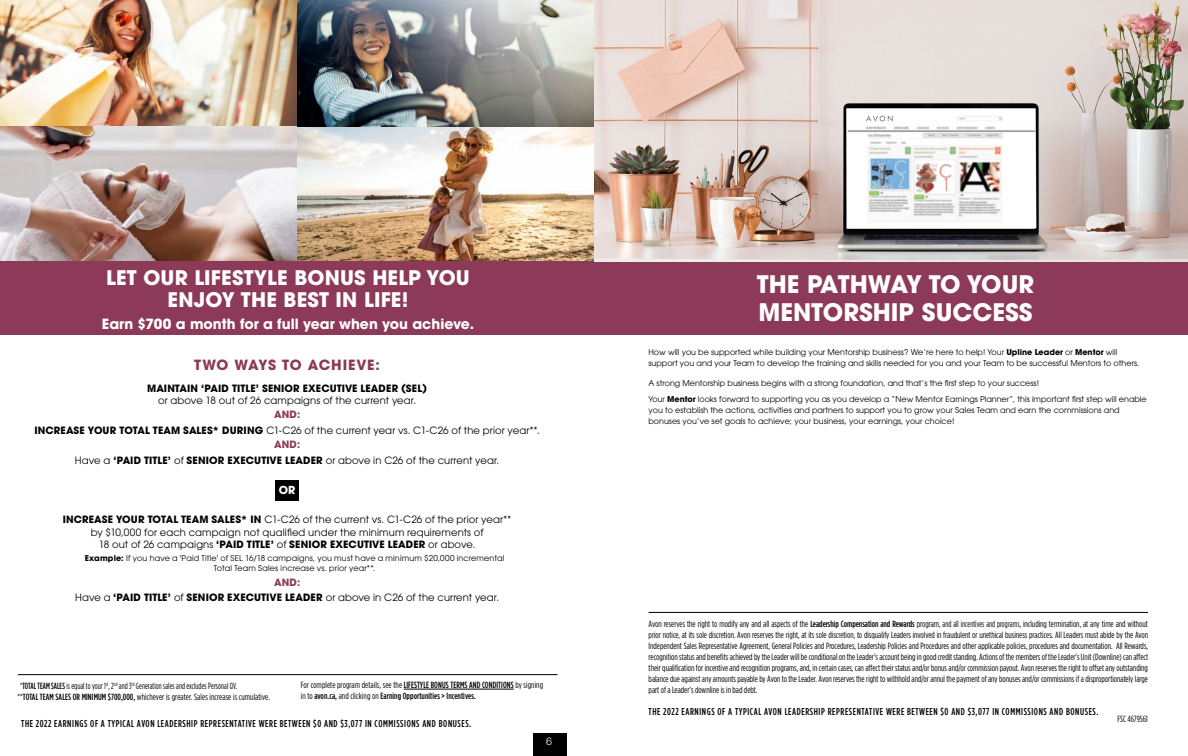
<style>
.page{position:relative;width:1188px;height:756px;background:#fff}
.page>*{position:absolute;margin:0;border:0;box-sizing:border-box;transform-origin:0 0}
.t1{font:700 24px/28px "ITC Avant Garde Pro";color:#fff}
.t2{font:700 20px/22px "ITC Avant Garde Pro";letter-spacing:.01em;color:#fff;text-align:center}
.t3{font:700 14px "ITC Avant Garde Pro";color:#fff}
.t4{font:700 14px "ITC Avant Garde Pro";letter-spacing:.05em;color:#8c3856}
.t5{font:700 11px "ITC Avant Garde Pro";color:#fff}
.t6{font:300 10.6px "Helvetica Neue LT Std";color:#fff}
.t7{font:10px/15.3px "ITC Avant Garde Pro";letter-spacing:.01em;color:#000;text-align:center}
.t8{font:500 10px "Gotham Condensed";letter-spacing:.06em;color:#000}
.t9{font:700 10px "ITC Avant Garde Pro";letter-spacing:.01em;color:#000}
.t10{font:9px/11px "Gotham Condensed";letter-spacing:.005em;color:#000;text-align:justify}
.t11{font:9px/11px "Gotham Condensed";letter-spacing:.005em;color:#000;scale:.88 1}
.t12{font:500 9px/11px "Gotham Condensed";letter-spacing:.01em;color:#000}
.t13{font:8px/11px "ITC Avant Garde Pro";color:#000}
.t14{font:8px/10px "ITC Avant Garde Pro";letter-spacing:.02em;color:#000;text-align:center}
.s1{font-weight:700;color:#8c3a57}
.s2{font-weight:700}
.s3{font-weight:400}
.s4{font-weight:500}
</style>
<div class="page">
<img style="left:0;top:0;width:594px;height:262px">
<div style="left:0;top:262px;width:1188px;height:73px;background:#8c3a57"></div>
<div style="left:276px;top:480px;width:23px;height:21px;background:#000"></div>
<hr style="left:18px;top:674px;width:539px;height:1px;background:#000">
<hr style="left:404px;top:689px;width:110px;height:1px;background:#000">
<div style="left:533px;top:733px;width:33px;height:23px;background:#000"></div>
<hr style="left:649px;top:612px;width:499px;height:1px;background:#000">
<img style="left:594px;top:0;width:594px;height:262px">
<img style="left:297px;top:0;width:297px;height:126px">
<h2 class="t2" style="left:106px;top:267px;width:365px">LET OUR LIFESTYLE BONUS HELP YOU<br>ENJOY THE BEST IN LIFE!</h2>
<h3 class="t3" style="left:102px;top:315px;width:374px">Earn $700 a month for a full year when you achieve.</h3>
<h3 class="t4" style="left:194px;top:355px;width:187px">TWO WAYS TO ACHIEVE:</h3>
<p class="t9" style="left:147px;top:382px;width:281px">MAINTAIN ‘PAID TITLE’ SENIOR EXECUTIVE LEADER (SEL)</p>
<p class="t7" style="left:158px;top:393px;width:259px">or above 18 out of 26 campaigns of the current year.</p>
<p class="t7" style="left:34px;top:407px;width:507px"><span class="s1">AND:<br></span><span class="s2">INCREASE YOUR TOTAL TEAM SALES* DURING</span> C1-C26 of the current year vs. C1-C26 of the prior year**.</p>
<p class="t7" style="left:75px;top:437px;width:426px"><span class="s1">AND:<br></span>Have a <span class="s2">‘PAID TITLE’</span> of <span class="s2">SENIOR EXECUTIVE LEADER</span> or above in C26 of the current year.</p>
<p class="t5" style="left:279px;top:482px;width:18px">OR</p>
<p class="t7" style="left:63px;top:512px;width:450px;line-height:13px"><span class="s2">INCREASE YOUR TOTAL TEAM SALES* IN</span> C1-C26 of the current vs. C1-C26 of the prior year** by $10,000 for each campaign not qualified under the minimum requirements of</p>
<p class="t9" style="left:99px;top:537px;width:378px"><span class="s3">18 out of 26 campaigns</span> ‘PAID TITLE’ <span class="s3">of</span> SENIOR EXECUTIVE LEADER <span class="s3">or above.</span></p>
<p class="t14" style="left:85px;top:553px;width:421px"><span class="s2">Example:</span> If you have a 'Paid Title' of SEL 16/18 campaigns, you must have a minimum $20,000 incremental<br>Total Team Sales increase vs. prior year**.</p>
<p class="t7" style="left:75px;top:575px;width:426px"><span class="s1">AND:<br></span>Have a <span class="s2">‘PAID TITLE’</span> of <span class="s2">SENIOR EXECUTIVE LEADER</span> or above in C26 of the current year.</p>
<p class="t11" style="left:17px;top:680px;width:288px;text-indent:3px">*<span class="s4">TOTAL TEAM SALES</span> is equal to your 1<sup>st</sup>, 2<sup>nd</sup> and 3<sup>rd</sup> Generation sales and excludes Personal QV.<br>**<span class="s4">TOTAL TEAM SALES OR MINIMUM $700,000,</span> whichever is greater. Sales increase is cumulative.</p>
<p class="t12" style="left:301px;top:679px;width:244px"><span class="s3">For complete program details, see the</span> LIFESTYLE BONUS TERMS AND CONDITIONS <span class="s3">by signing in to</span> avon.ca, <span class="s3">and clicking on</span> Earning Opportunities &gt; Incentives.</p>
<p class="t8" style="left:21px;top:718px;width:451px">THE 2022 EARNINGS OF A TYPICAL AVON LEADERSHIP REPRESENTATIVE WERE BETWEEN $0 AND $3,077 IN COMMISSIONS AND BONUSES.</p>
<p class="t6" style="left:546px;top:735px;width:7px">6</p>
<h1 class="t1" style="left:757px;top:270px;width:279px">THE PATHWAY TO YOUR<br>MENTORSHIP SUCCESS</h1>
<p class="t13" style="left:648px;top:347px;width:492px">How will you be supported while building your Mentorship business? We’re here to help! Your <span class="s2">Upline Leader</span> or <span class="s2">Mentor</span> will support you and your Team to develop the training and skills needed for you and your Team to be successful Mentors to others.</p>
<p class="t13" style="left:648px;top:375px;width:500px;line-height:15.5px">A strong Mentorship business begins with a strong foundation, and that’s the first step to your success!<br>Your <span class="s2">Mentor</span> looks forward to supporting you as you develop a “New Mentor Earnings Planner”, this important first step will enable</p>
<p class="t13" style="left:648px;top:404px;width:473px">you to establish the actions, activities and partners to support you to grow your Sales Team and earn the commissions and bonuses you’ve set goals to achieve; your business, your earnings, your choice!</p>
<p class="t10" style="left:649px;top:618px;width:501px">Avon reserves the right to modify any and all aspects of the <span class="s4">Leadership Compensation and Rewards</span> program, and all incentives and programs, including termination, at any time and without prior notice, at its sole discretion. Avon reserves the right, at its sole discretion, to disqualify Leaders involved in fraudulent or unethical business practices. All Leaders must abide by the Avon Independent Sales Representative Agreement, General Policies and Procedures, Leadership Policies and Procedures and other applicable policies, procedures and documentation. All Rewards, recognition status and benefits achieved by the Leader will be conditional on the Leader’s account being in good credit standing. Actions of the members of the Leader’s Unit (Downline) can affect their qualification for incentive and recognition programs, and, in certain cases, can affect their status and/or bonus and/or commission payout. Avon reserves the right to offset any outstanding balance due against any amounts payable by Avon to the Leader. Avon reserves the right to withhold and/or annul the payment of any bonuses and/or commissions if a disproportionately large part of a Leader’s downline is in bad debt.</p>
<p class="t10" style="left:1118px;top:713px;width:32px">FSC 4679561</p>
<p class="t8" style="left:649px;top:706px;width:451px">THE 2022 EARNINGS OF A TYPICAL AVON LEADERSHIP REPRESENTATIVE WERE BETWEEN $0 AND $3,077 IN COMMISSIONS AND BONUSES.</p>
</div>
